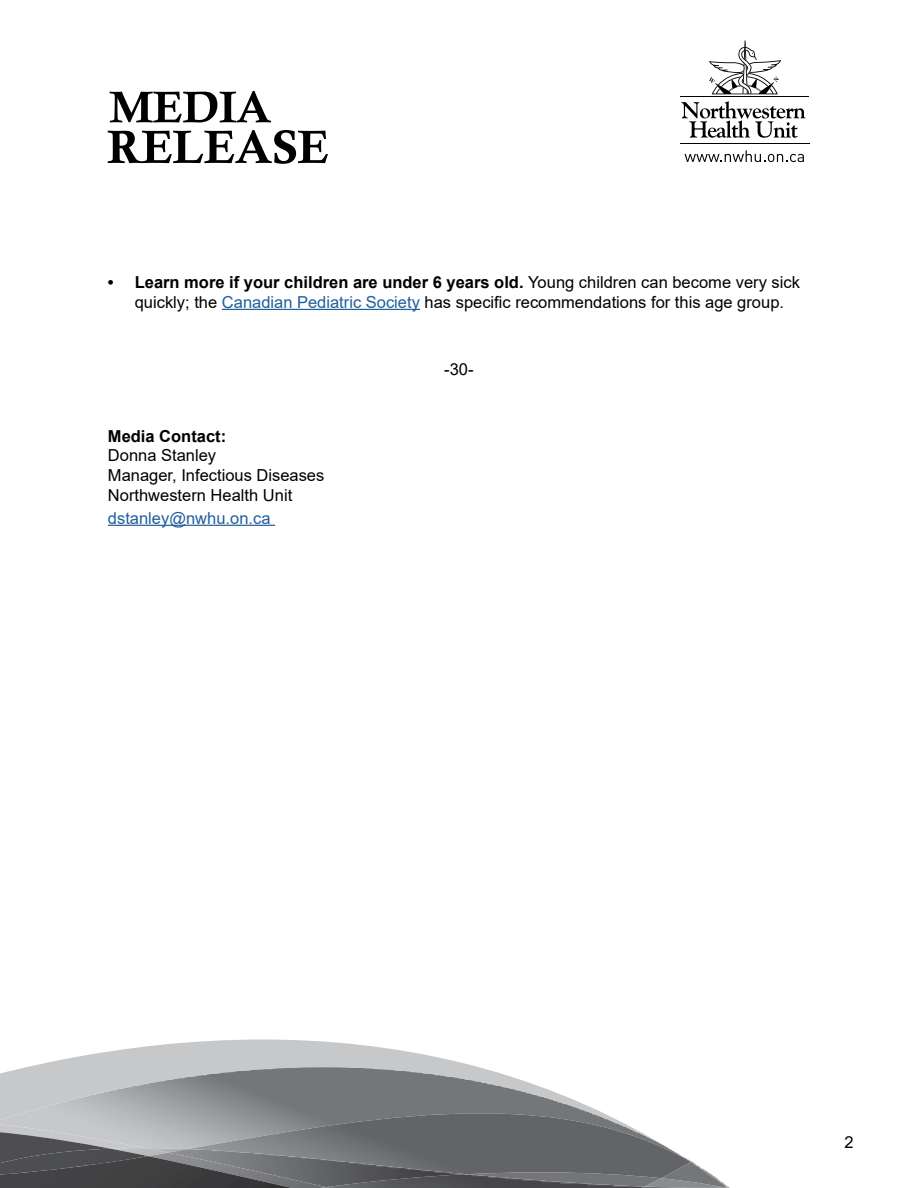
<style>
.page{position:relative;width:918px;height:1188px;background:#fff}
.page>*{position:absolute;margin:0;border:0;box-sizing:border-box;transform-origin:0 0}
.t1{font:16.5px/19.8px "Arial";color:#000}
.t2{font:16.5px "Arial";color:#215e9e}
.t3{font:700 16.5px "Arial";color:#000}
.s1{font-weight:700}
.s2{color:#215e9e}
</style>
<div class="page">
<svg style="left:28px;top:1040px;width:450px;height:27px;fill:#c6c8ca"></svg>
<img style="left:0;top:1067px;width:603px;height:62px">
<img style="left:661px;top:1162px;width:66px;height:25px">
<svg style="left:0;top:1129px;width:188px;height:27px;background:#949597"></svg>
<img style="left:644px;top:1178px;width:17px;height:9px">
<img style="left:188px;top:1113px;width:503px;height:65px">
<img style="left:0;top:1156px;width:303px;height:32px">
<img style="left:0;top:1160px;width:125px;height:17px">
<img style="left:326px;top:1174px;width:318px;height:14px">
<img style="left:168px;top:1149px;width:299px;height:38px">
<hr style="left:680px;top:144px;width:130px;height:1px;background:#000">
<svg style="left:685px;top:150px;width:119px;height:12px"></svg>
<svg style="left:681px;top:101px;width:124px;height:37px"></svg>
<hr style="left:680px;top:97px;width:129px;height:1px;background:#000">
<svg style="left:709px;top:41px;width:72px;height:54px"></svg>
<svg style="left:110px;top:91px;width:161px;height:31px"></svg>
<svg style="left:108px;top:130px;width:220px;height:34px"></svg>
<hr style="left:222px;top:309px;width:198px;height:1px;background:#215e9e">
<hr style="left:108px;top:525px;width:167px;height:1px;background:#215e9e">
<p class="t1" style="left:135px;top:272px;width:667px;text-indent:-27px"><span class="s1">• Learn more if your children are under 6 years old.</span> Young children can become very sick quickly; the <span class="s2">Canadian Pediatric Society</span> has specific recommendations for this age group.</p>
<p class="t3" style="left:108px;top:424px;width:120px">Media Contact:</p>
<p class="t1" style="left:108px;top:446px;width:218px">Donna Stanley<br>Manager, Infectious Diseases<br>Northwestern Health Unit</p>
<p class="t2" style="left:108px;top:506px;width:164px">dstanley@nwhu.on.ca</p>
<p class="t1" style="left:444px;top:359px;width:31px">-30-</p>
<p class="t1" style="left:844px;top:1132px;width:11px">2</p>
</div>
